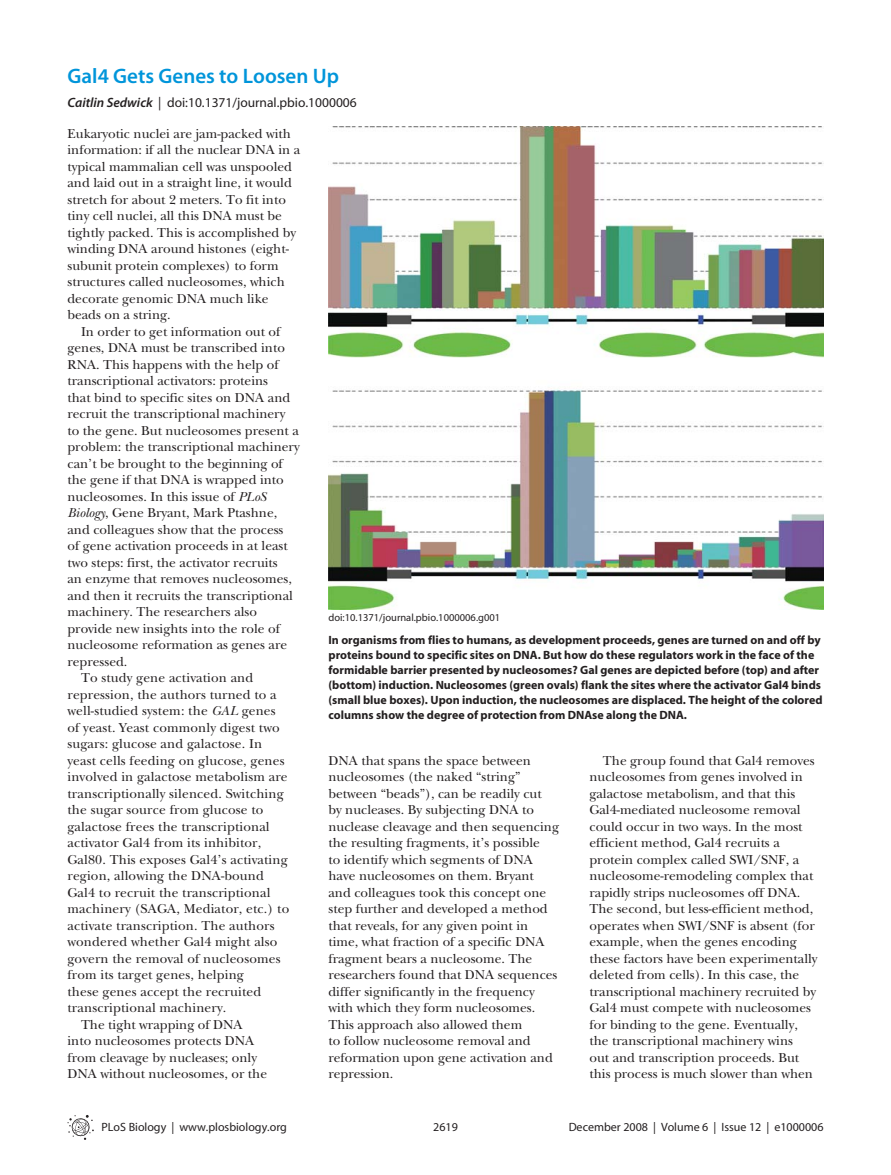
<style>
.page{position:relative;width:891px;height:1175px;background:#fff}
.page>*{position:absolute;margin:0;border:0;box-sizing:border-box;transform-origin:0 0}
.t1{font:600 21px "P Lo S Sans";color:#0095da}
.t2{font:500 13.5px/16.5px "PLB Iserif";color:#231f20}
.t3{font:13.5px "P Lo S Sans";color:#231f20}
.t4{font:700 12px/15px "P Lo S Sans";color:#231f20}
.t5{font:12px "P Lo S Sans";color:#231f20}
.t6{font:10.5px "P Lo S Sans";color:#231f20}
.s1{font-weight:600;font-style:italic}
.s2{font-style:italic}
</style>
<div class="page">
<svg style="left:68px;top:1115px;width:26px;height:24px"></svg>
<img style="left:329px;top:127px;width:495px;height:482px">
<h1 class="t1" style="left:68px;top:68px;width:273px">Gal4 Gets Genes to Loosen Up</h1>
<p class="t3" style="left:68px;top:97px;width:291px"><span class="s1">Caitlin Sedwick</span> | doi:10.1371/journal.pbio.1000006</p>
<p class="t2" style="left:68px;top:126px;width:234px">Eukaryotic nuclei are jam-packed with information: if all the nuclear DNA in a typical mammalian cell was unspooled and laid out in a straight line, it would stretch for about 2 meters. To fit into tiny cell nuclei, all this DNA must be tightly packed. This is accomplished by winding DNA around histones (eight&shy;subunit protein complexes) to form structures called nucleosomes, which decorate genomic DNA much like beads on a string.</p>
<p class="t2" style="left:81px;top:324px;width:201px">In order to get information out of</p>
<p class="t2" style="left:68px;top:340px;width:219px">genes, DNA must be transcribed into</p>
<p class="t2" style="left:68px;top:357px;width:213px">RNA. This happens with the help of</p>
<p class="t2" style="left:68px;top:373px;width:202px">transcriptional activators: proteins</p>
<p class="t2" style="left:68px;top:390px;width:224px">that bind to specific sites on DNA and</p>
<p class="t2" style="left:68px;top:406px;width:219px">recruit the transcriptional machinery</p>
<p class="t2" style="left:68px;top:423px;width:233px">to the gene. But nucleosomes present a</p>
<p class="t2" style="left:68px;top:439px;width:234px">problem: the transcriptional machinery</p>
<p class="t2" style="left:68px;top:456px;width:217px">can’t be brought to the beginning of</p>
<p class="t2" style="left:68px;top:472px;width:218px">the gene if that DNA is wrapped into</p>
<p class="t2" style="left:68px;top:489px;width:200px">nucleosomes. In this issue of <span class="s2">PLoS</span></p>
<p class="t2" style="left:68px;top:505px;width:211px"><span class="s2">Biology</span>, Gene Bryant, Mark Ptashne,</p>
<p class="t2" style="left:68px;top:522px;width:218px">and colleagues show that the process</p>
<p class="t2" style="left:68px;top:538px;width:222px">of gene activation proceeds in at least</p>
<p class="t2" style="left:68px;top:555px;width:212px">two steps: first, the activator recruits</p>
<p class="t2" style="left:68px;top:571px;width:226px">an enzyme that removes nucleosomes,</p>
<p class="t2" style="left:68px;top:588px;width:227px">and then it recruits the transcriptional</p>
<p class="t2" style="left:68px;top:604px;width:191px">machinery. The researchers also</p>
<p class="t2" style="left:68px;top:621px;width:214px">provide new insights into the role of</p>
<p class="t2" style="left:68px;top:637px;width:221px">nucleosome reformation as genes are</p>
<p class="t2" style="left:68px;top:654px;width:61px">repressed.</p>
<p class="t2" style="left:81px;top:670px;width:174px">To study gene activation and</p>
<p class="t2" style="left:68px;top:687px;width:211px">repression, the authors turned to a</p>
<p class="t2" style="left:68px;top:703px;width:210px">well-studied system: the <span class="s2">GAL</span> genes</p>
<p class="t2" style="left:68px;top:720px;width:214px">of yeast. Yeast commonly digest two</p>
<p class="t2" style="left:68px;top:736px;width:196px">sugars: glucose and galactose. In</p>
<p class="t2" style="left:68px;top:753px;width:219px">yeast cells feeding on glucose, genes</p>
<p class="t2" style="left:68px;top:769px;width:222px">involved in galactose metabolism are</p>
<p class="t2" style="left:68px;top:786px;width:218px">transcriptionally silenced. Switching</p>
<p class="t2" style="left:68px;top:802px;width:197px">the sugar source from glucose to</p>
<p class="t2" style="left:68px;top:819px;width:204px">galactose frees the transcriptional</p>
<p class="t2" style="left:68px;top:835px;width:195px">activator Gal4 from its inhibitor,</p>
<p class="t2" style="left:68px;top:852px;width:222px">Gal80. This exposes Gal4’s activating</p>
<p class="t2" style="left:68px;top:868px;width:198px">region, allowing the DNA-bound</p>
<p class="t2" style="left:68px;top:885px;width:205px">Gal4 to recruit the transcriptional</p>
<p class="t2" style="left:68px;top:901px;width:223px">machinery (SAGA, Mediator, etc.) to</p>
<p class="t2" style="left:68px;top:918px;width:209px">activate transcription. The authors</p>
<p class="t2" style="left:68px;top:934px;width:211px">wondered whether Gal4 might also</p>
<p class="t2" style="left:68px;top:951px;width:215px">govern the removal of nucleosomes</p>
<p class="t2" style="left:68px;top:967px;width:178px">from its target genes, helping</p>
<p class="t2" style="left:68px;top:984px;width:195px">these genes accept the recruited</p>
<p class="t2" style="left:68px;top:1000px;width:160px">transcriptional machinery.</p>
<p class="t2" style="left:81px;top:1017px;width:163px">The tight wrapping of DNA</p>
<p class="t2" style="left:68px;top:1033px;width:188px">into nucleosomes protects DNA</p>
<p class="t2" style="left:68px;top:1050px;width:191px">from cleavage by nucleases; only</p>
<p class="t2" style="left:68px;top:1066px;width:201px">DNA without nucleosomes, or the</p>
<p class="t6" style="left:328px;top:613px;width:173px">doi:10.1371/journal.pbio.1000006.g001</p>
<p class="t4" style="left:328px;top:633px;width:496px">In organisms from flies to humans, as development proceeds, genes are turned on and off by proteins bound to specific sites on DNA. But how do these regulators work in the face of the formidable barrier presented by nucleosomes? Gal genes are depicted before (top) and after (bottom) induction. Nucleosomes (green ovals) flank the sites where the activator Gal4 binds (small blue boxes). Upon induction, the nucleosomes are displaced. The height of the colored columns show the degree of protection from DNAse along the DNA.</p>
<p class="t2" style="left:328px;top:753px;width:232px">DNA that spans the space between nucleosomes (the naked “string” between “beads”), can be readily cut<br>by nucleases. By subjecting DNA to nuclease cleavage and then sequencing the resulting fragments, it’s possible<br>to identify which segments of DNA have nucleosomes on them. Bryant and colleagues took this concept one step further and developed a method that reveals, for any given point in time, what fraction of a specific DNA fragment bears a nucleosome. The researchers found that DNA sequences differ significantly in the frequency with which they form nucleosomes.<br>This approach also allowed them<br>to follow nucleosome removal and reformation upon gene activation and repression.</p>
<p class="t2" style="left:589px;top:753px;width:230px;text-indent:14px">The group found that Gal4 removes nucleosomes from genes involved in galactose metabolism, and that this Gal4-mediated nucleosome removal could occur in two ways. In the most efficient method, Gal4 recruits a protein complex called SWI/SNF, a nucleosome-remodeling complex that rapidly strips nucleosomes off DNA.<br>The second, but less-efficient method, operates when SWI/SNF is absent (for example, when the genes encoding these factors have been experimentally deleted from cells). In this case, the transcriptional machinery recruited by Gal4 must compete with nucleosomes for binding to the gene. Eventually, the transcriptional machinery wins<br>out and transcription proceeds. But this process is much slower than when</p>
<p class="t5" style="left:102px;top:1122px;width:187px">PLoS Biology | www.plosbiology.org</p>
<p class="t5" style="left:433px;top:1122px;width:26px">2619</p>
<p class="t5" style="left:569px;top:1122px;width:256px">December 2008 | Volume 6 | Issue 12 | e1000006</p>
</div>
